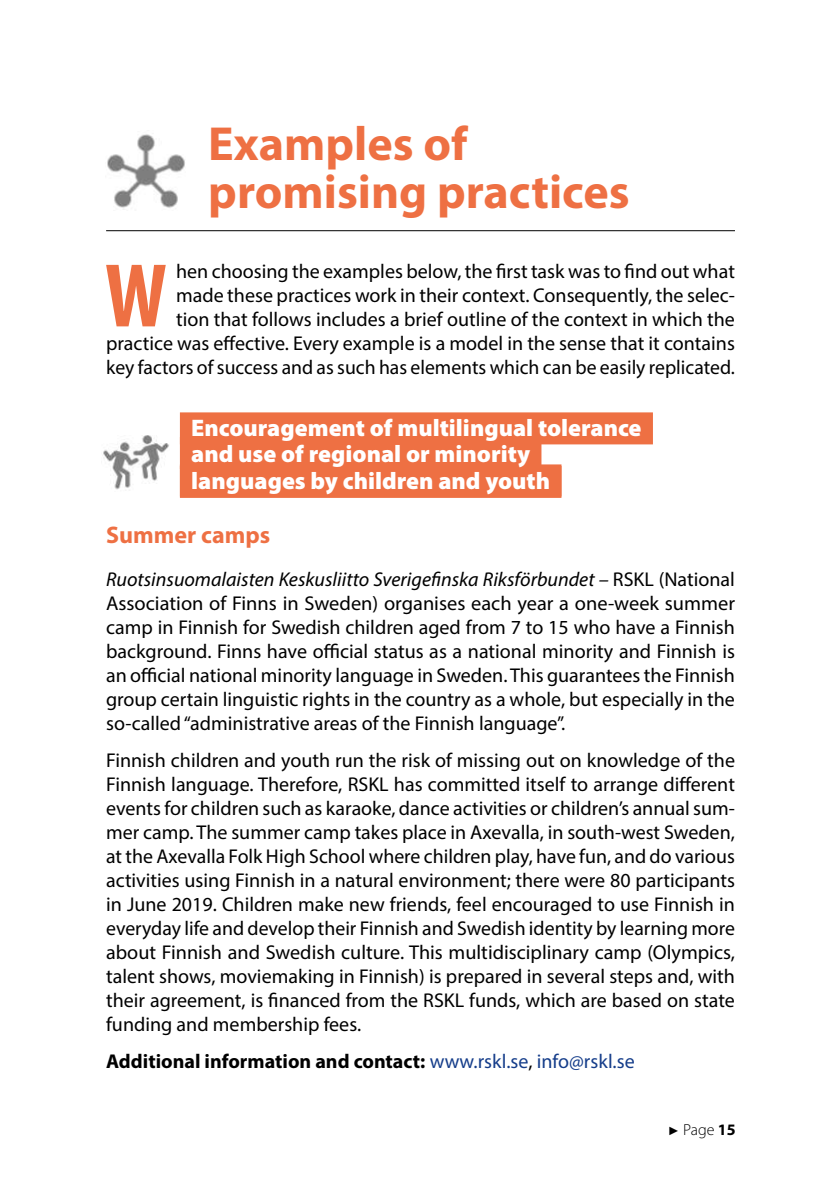
<style>
.page{position:relative;width:840px;height:1191px;background:#fff}
.page>*{position:absolute;margin:0;border:0;box-sizing:border-box;transform-origin:0 0}
.t1{font:700 condensed 91.2px "Myriad Pro";color:#ee7043}
.t2{font:700 48px/48px "Myriad Pro";color:#ee7043}
.t3{font:900 24px/26.8px "Myriad Pro";color:#fff}
.t4{font:700 24px "Myriad Pro";color:#ee7043}
.t5{font:20px/24px "Myriad Pro";color:#000;text-align:justify}
.t6{font:700 20px "Myriad Pro";color:#000}
.t7{font:300 16px "Myriad Pro";color:#000}
.s1{font-style:italic}
.s2{font-weight:400;color:#153d8a}
.s3{font-weight:400}
.s4{font-family:"Arial";font-weight:400;font-size:12px}
.s5{font-weight:700}
</style>
<div class="page">
<img style="left:103px;top:435px;width:66px;height:55px">
<img style="left:107px;top:134px;width:78px;height:76px">
<hr style="left:106px;top:230px;width:628px;height:1px;background:#000">
<div style="left:180px;top:412px;width:472px;height:32px;background:#ee7043"></div>
<div style="left:180px;top:437px;width:361px;height:32px;background:#ee7043"></div>
<div style="left:180px;top:466px;width:381px;height:32px;background:#ee7043"></div>
<div style="left:180px;top:464px;width:381px;height:32px;background:#ee7043"></div>
<h2 class="t2" style="left:208px;top:123px;width:422px">Examples of promising practices</h2>
<p class="t5" style="left:106px;top:261px;width:630px;text-align:right">hen choosing the examples below, the first task was to find out what<br>made these practices work in their context. Consequently, the selec-<br>tion that follows includes a brief outline of the context in which the practice was effective. Every example is a model in the sense that it contains key factors of success and as such has elements which can be easily replicated.</p>
<p class="t3" style="left:191px;top:416px;width:451px">Encouragement of multilingual tolerance and use of regional or minority languages by children and youth</p>
<p class="t4" style="left:106px;top:526px;width:165px">Summer camps</p>
<p class="t5" style="left:106px;top:568px;width:630px"><span class="s1">Ruotsinsuomalaisten Keskusliitto Sverigefinska Riksförbundet –</span> RSKL (National Association of Finns in Sweden) organises each year a one-week summer camp in Finnish for Swedish children aged from 7 to 15 who have a Finnish background. Finns have official status as a national minority and Finnish is an official national minority language in Sweden. This guarantees the Finnish group certain linguistic rights in the country as a whole, but especially in the so-called “administrative areas of the Finnish language”.</p>
<p class="t5" style="left:106px;top:749px;width:630px">Finnish children and youth run the risk of missing out on knowledge of the Finnish language. Therefore, RSKL has committed itself to arrange different events for children such as karaoke, dance activities or children’s annual sum&shy;mer camp. The summer camp takes place in Axevalla, in south-west Sweden, at the Axevalla Folk High School where children play, have fun, and do various activities using Finnish in a natural environment; there were 80 participants in June 2019. Children make new friends, feel encouraged to use Finnish in everyday life and develop their Finnish and Swedish identity by learning more about Finnish and Swedish culture. This multidisciplinary camp (Olympics, talent shows, moviemaking in Finnish) is prepared in several steps and, with their agreement, is financed from the RSKL funds, which are based on state funding and membership fees.</p>
<p class="t6" style="left:106px;top:1053px;width:530px">Additional information and contact: <span class="s2">www.rskl.se</span><span class="s3">,</span> <span class="s2">info@rskl.se</span></p>
<h1 class="t1" style="left:105px;top:241px;width:63px">W</h1>
<p class="t7" style="left:667px;top:1123px;width:69px"><span class="s4">►</span> Page <span class="s5">15</span></p>
</div>
